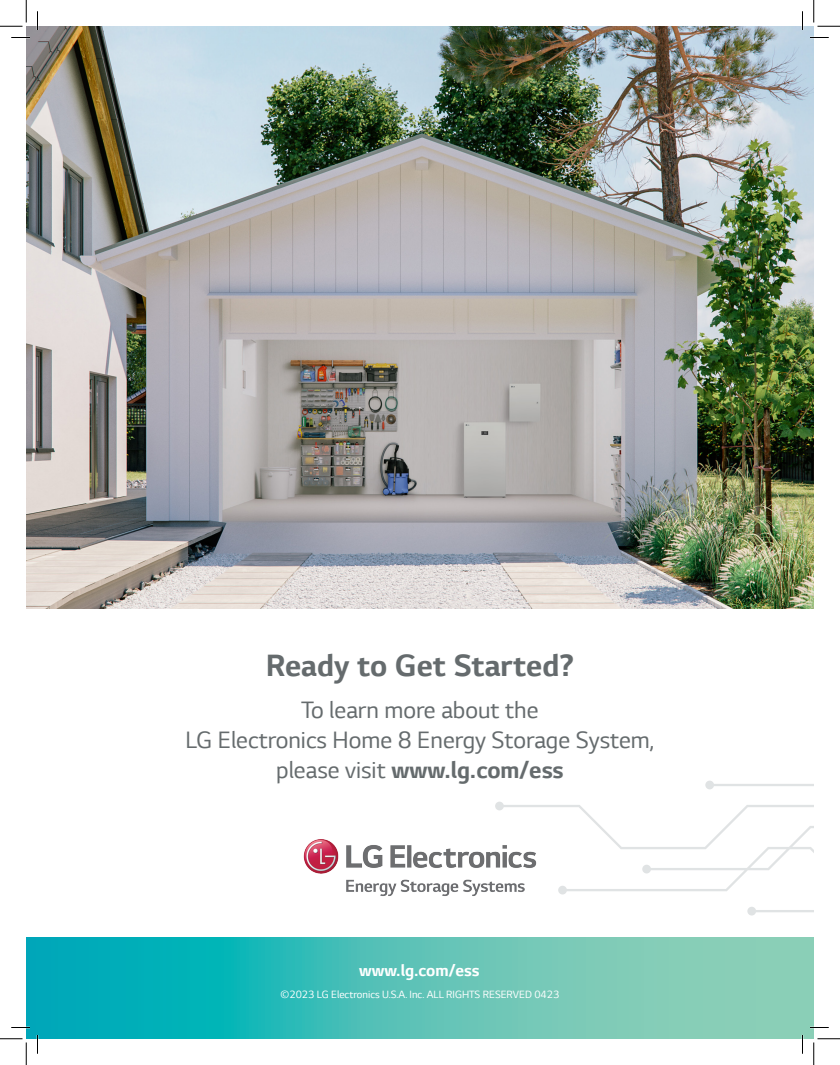
<style>
.page{position:relative;width:840px;height:1065px;background:#fff}
.page>*{position:absolute;margin:0;border:0;box-sizing:border-box;transform-origin:0 0}
.t1{font:700 32.5px "LG Smart";color:#656b6d}
.t2{font:25px "LG Smart";color:#656b6d}
.t3{font:700 25px "LG Smart";color:#656b6d}
.t4{font:700 17.5px "LG Smart";color:#fff}
.t5{font:11.12px "LG Smart";color:#fff}
.s1{font-weight:400}
</style>
<div class="page">
<svg style="left:747px;top:907px;width:67px;height:31px"></svg>
<svg style="left:705px;top:780px;width:109px;height:9px"></svg>
<svg style="left:495px;top:802px;width:319px;height:93px"></svg>
<img style="left:26px;top:26px;width:788px;height:583px">
<svg style="left:26px;top:938px;width:788px;height:101px;background:#4cbfb7"></svg>
<img style="left:303px;top:836px;width:234px;height:60px">
<svg style="left:11px;top:37px;width:19px;height:1px"></svg>
<svg style="left:810px;top:37px;width:19px;height:1px"></svg>
<svg style="left:11px;top:1027px;width:19px;height:1px"></svg>
<svg style="left:810px;top:1027px;width:19px;height:1px"></svg>
<svg style="left:37px;top:11px;width:1px;height:19px"></svg>
<svg style="left:37px;top:1035px;width:1px;height:19px"></svg>
<svg style="left:802px;top:11px;width:1px;height:19px"></svg>
<svg style="left:802px;top:1035px;width:1px;height:19px"></svg>
<svg style="left:0;top:0;width:27px;height:27px"></svg>
<svg style="left:0;top:1039px;width:27px;height:26px"></svg>
<svg style="left:814px;top:0;width:26px;height:27px"></svg>
<svg style="left:814px;top:1039px;width:26px;height:26px"></svg>
<p class="t1" style="left:266px;top:646px;width:310px">Ready to Get Started?</p>
<p class="t2" style="left:302px;top:695px;width:238px">To learn more about the</p>
<p class="t2" style="left:186px;top:725px;width:470px">LG Electronics Home 8 Energy Storage System,</p>
<p class="t3" style="left:276px;top:754px;width:289px"><span class="s1">please visit</span> www.lg.com/ess</p>
<p class="t4" style="left:359px;top:960px;width:122px">www.lg.com/ess</p>
<p class="t5" style="left:281px;top:988px;width:280px">©2023 LG Electronics U.S.A. Inc. ALL RIGHTS RESERVED 0423</p>
</div>
